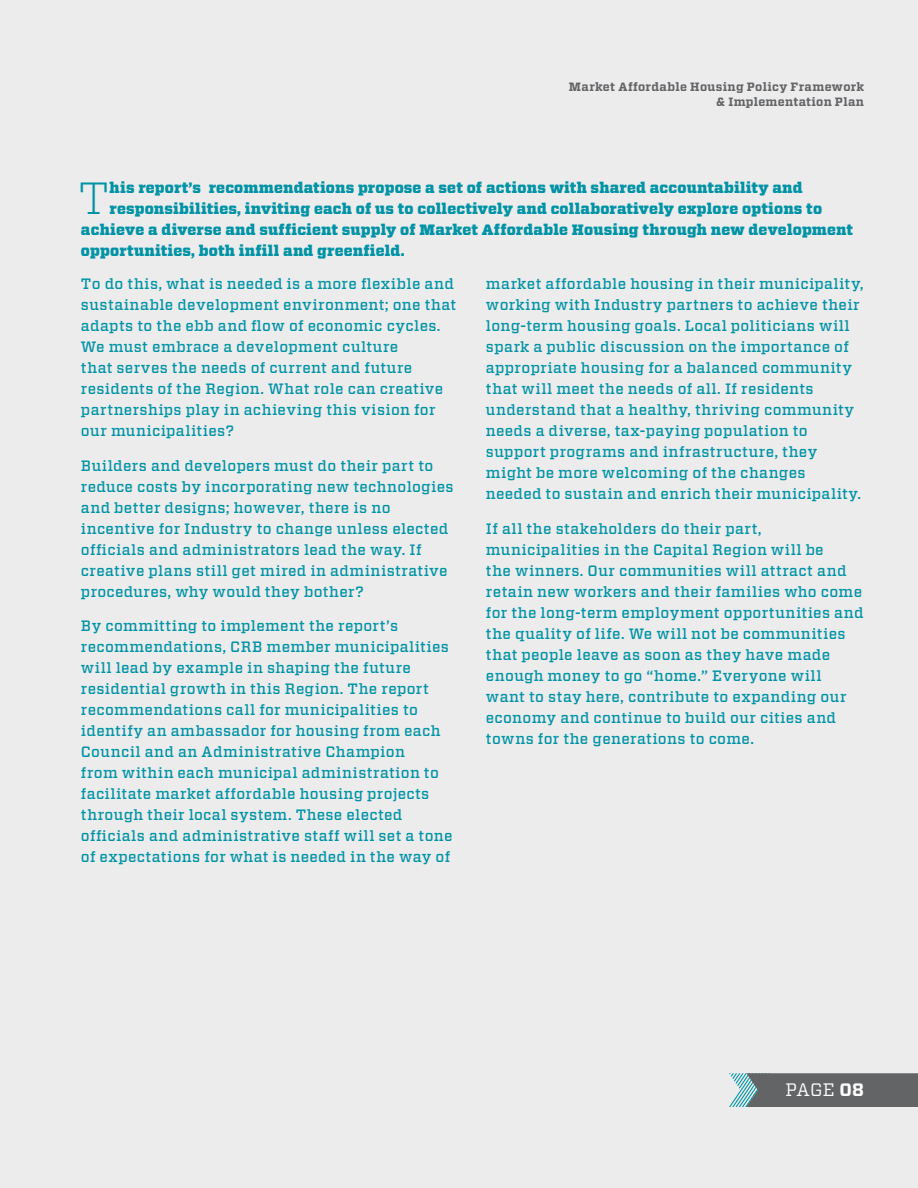
<style>
.page{position:relative;width:918px;height:1188px;background:#ececed}
.page>*{position:absolute;margin:0;border:0;box-sizing:border-box;transform-origin:0 0}
.t1{font:300 45px "Vitesse";color:#0093a5}
.t2{font:18px "Vitesse";color:#fff}
.t3{font:500 15px/21px "Vitesse";letter-spacing:.025em;color:#0093a5}
.t4{font:900 15px "Vitesse";letter-spacing:.015em;color:#0093a5}
.t5{font:700 12px/15.8px "Vitesse";letter-spacing:.03em;color:#636466;text-align:right}
.s1{font-weight:700}
</style>
<div class="page">
<svg style="left:729px;top:1073px;width:189px;height:34px;background:#6b7274"></svg>
<p class="t5" style="left:569px;top:79px;width:297px">Market Affordable Housing Policy Framework &amp; Implementation Plan</p>
<h1 class="t1" style="left:78px;top:167px;width:33px">T</h1>
<p class="t4" style="left:110px;top:177px;width:695px">his report’s recommendations propose a set of actions with shared accountability and</p>
<p class="t4" style="left:110px;top:198px;width:714px">responsibilities, inviting each of us to collectively and collaboratively explore options to</p>
<p class="t4" style="left:81px;top:219px;width:774px">achieve a diverse and sufficient supply of Market Affordable Housing through new development</p>
<p class="t4" style="left:81px;top:240px;width:325px">opportunities, both infill and greenfield.</p>
<p class="t3" style="left:486px;top:274px;width:379px">market affordable housing in their municipality, working with Industry partners to achieve their long-term housing goals. Local politicians will spark a public discussion on the importance of appropriate housing for a balanced community that will meet the needs of all. If residents understand that a healthy, thriving community needs a diverse, tax-paying population to support programs and infrastructure, they might be more welcoming of the changes needed to sustain and enrich their municipality.</p>
<p class="t3" style="left:486px;top:518px;width:379px">If all the stakeholders do their part, municipalities in the Capital Region will be<br>the winners. Our communities will attract and retain new workers and their families who come for the long-term employment opportunities and the quality of life. We will not be communities that people leave as soon as they have made enough money to go “home.” Everyone will want to stay here, contribute to expanding our economy and continue to build our cities and towns for the generations to come.</p>
<p class="t3" style="left:81px;top:274px;width:377px">To do this, what is needed is a more flexible and sustainable development environment; one that adapts to the ebb and flow of economic cycles.<br>We must embrace a development culture<br>that serves the needs of current and future residents of the Region. What role can creative partnerships play in achieving this vision for our municipalities?</p>
<p class="t3" style="left:81px;top:455px;width:374px">Builders and developers must do their part to reduce costs by incorporating new technologies and better designs; however, there is no incentive for Industry to change unless elected officials and administrators lead the way. If creative plans still get mired in administrative procedures, why would they bother?</p>
<p class="t3" style="left:81px;top:616px;width:373px">By committing to implement the report’s recommendations, CRB member municipalities will lead by example in shaping the future residential growth in this Region. The report recommendations call for municipalities to identify an ambassador for housing from each Council and an Administrative Champion<br>from within each municipal administration to facilitate market affordable housing projects through their local system. These elected officials and administrative staff will set a tone of expectations for what is needed in the way of</p>
<p class="t2" style="left:786px;top:1078px;width:80px">PAGE <span class="s1">08</span></p>
</div>
